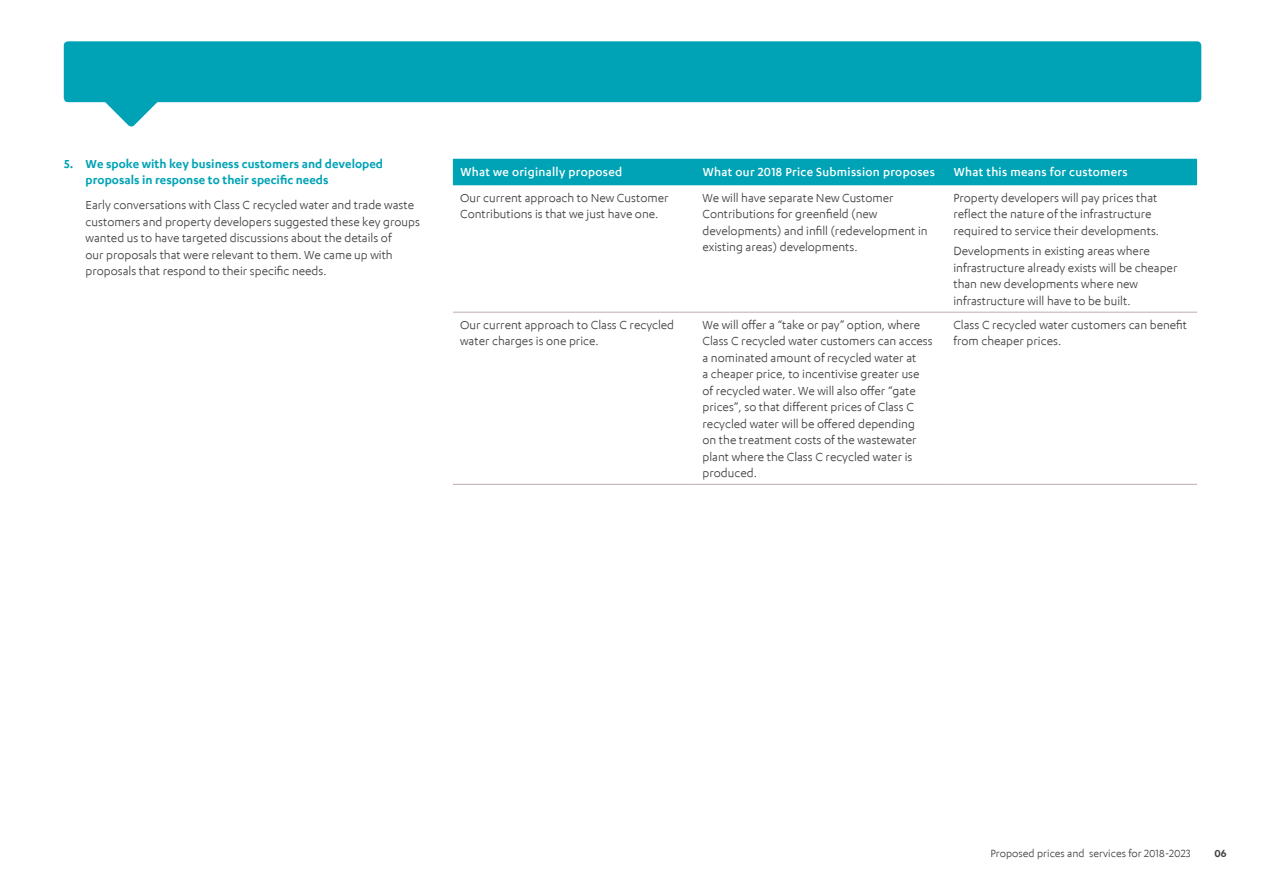
<style>
.page{position:relative;width:1263px;height:893px;background:#fff}
.page>*{position:absolute;margin:0;border:0;box-sizing:border-box;transform-origin:0 0}
.t1{font:13.5px/16.5px "Karbon";color:#414042}
.t2{font:600 13.5px/16.5px "Karbon";color:#00a3b5}
.t3{font:500 13.5px "Karbon";letter-spacing:.02em;color:#fff}
.t4{font:12px "Karbon";color:#414042}
.t5{font:600 12px "Karbon";color:#414042}
</style>
<div class="page">
<svg style="left:95px;top:102px;width:72px;height:25px"></svg>
<div style="left:64px;top:41px;width:1137px;height:61px;background:#00a3b5;border-radius:4px"></div>
<div style="left:453px;top:159px;width:744px;height:26px;background:#00a3b5"></div>
<hr style="left:453px;top:312px;width:242px;height:1px;background:#bcaeac">
<hr style="left:695px;top:312px;width:251px;height:1px;background:#bcaeac">
<hr style="left:946px;top:312px;width:251px;height:1px;background:#bcaeac">
<hr style="left:453px;top:484px;width:242px;height:1px;background:#bcaeac">
<hr style="left:695px;top:484px;width:251px;height:1px;background:#bcaeac">
<hr style="left:946px;top:484px;width:251px;height:1px;background:#bcaeac">
<p class="t2" style="left:86px;top:155px;width:299px;text-indent:-21px">5. We spoke with key business customers and developed proposals in response to their specific needs</p>
<p class="t1" style="left:86px;top:197px;width:336px">Early conversations with Class C recycled water and trade waste customers and property developers suggested these key groups wanted us to have targeted discussions about the details of<br>our proposals that were relevant to them. We came up with proposals that respond to their specific needs.</p>
<p class="t3" style="left:460px;top:164px;width:163px">What we originally proposed</p>
<p class="t3" style="left:703px;top:164px;width:233px">What our 2018 Price Submission proposes</p>
<p class="t3" style="left:954px;top:164px;width:175px">What this means for customers</p>
<p class="t1" style="left:460px;top:189px;width:210px">Our current approach to New Customer<br>Contributions is that we just have one.</p>
<p class="t1" style="left:702px;top:189px;width:227px">We will have separate New Customer Contributions for greenfield (new developments) and infill (redevelopment in existing areas) developments.</p>
<p class="t1" style="left:953px;top:189px;width:207px">Property developers will pay prices that reflect the nature of the infrastructure required to service their developments.</p>
<p class="t1" style="left:953px;top:243px;width:226px">Developments in existing areas where infrastructure already exists will be cheaper than new developments where new infrastructure will have to be built.</p>
<p class="t1" style="left:460px;top:316px;width:216px">Our current approach to Class C recycled water charges is one price.</p>
<p class="t1" style="left:702px;top:316px;width:232px">We will offer a “take or pay” option, where Class C recycled water customers can access a nominated amount of recycled water at<br>a cheaper price, to incentivise greater use of recycled water. We will also offer “gate prices”, so that different prices of Class C recycled water will be offered depending<br>on the treatment costs of the wastewater plant where the Class C recycled water is produced.</p>
<p class="t1" style="left:953px;top:316px;width:235px">Class C recycled water customers can benefit from cheaper prices.</p>
<p class="t4" style="left:990px;top:846px;width:202px">Proposed prices and services for 2018-2023</p>
<p class="t5" style="left:1214px;top:846px;width:14px">06</p>
</div>
